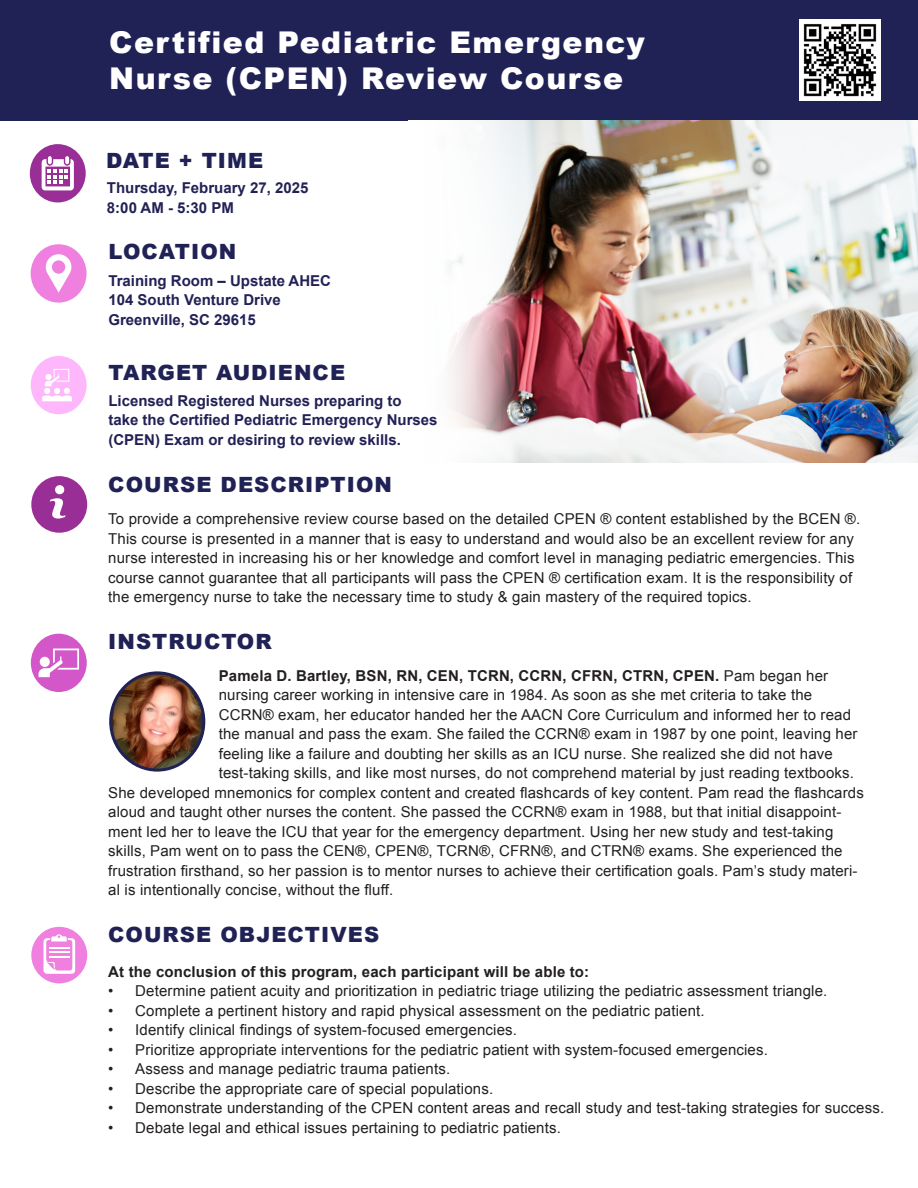
<style>
.page{position:relative;width:918px;height:1188px;background:#fff}
.page>*{position:absolute;margin:0;border:0;box-sizing:border-box;transform-origin:0 0}
.t1{font:900 30px/36px "Arial";letter-spacing:.05em;color:#fff}
.t2{font:900 21px "Arial";letter-spacing:.05em;color:#202155}
.t3{font:15px/19.5px "Arial";letter-spacing:.01em;color:#231f20}
.t4{font:700 15px/19.5px "Arial";color:#222156}
.t5{font:700 15px "Arial";letter-spacing:.01em;color:#231f20}
.s1{font-weight:400}
</style>
<div class="page">
<div style="left:0;top:0;width:918px;height:121px;background:#202155"></div>
<img style="left:520px;top:121px;width:398px;height:342px">
<svg style="left:450px;top:121px;width:70px;height:342px"></svg>
<div style="left:30px;top:144px;width:56px;height:58px;background:#992e96;border-radius:50%"></div>
<svg style="left:42px;top:156px;width:32px;height:34px"></svg>
<div style="left:31px;top:244px;width:56px;height:59px;background:#ef80df;border-radius:50%"></div>
<svg style="left:46px;top:254px;width:25px;height:39px"></svg>
<div style="left:31px;top:356px;width:56px;height:58px;background:#ffb7fc;border-radius:50%"></div>
<svg style="left:42px;top:369px;width:30px;height:32px"></svg>
<div style="left:31px;top:634px;width:56px;height:58px;background:#d357c9;border-radius:50%"></div>
<svg style="left:39px;top:648px;width:40px;height:29px"></svg>
<div style="left:31px;top:476px;width:56px;height:57px;background:#992e96;border-radius:50%"></div>
<svg style="left:50px;top:485px;width:16px;height:34px"></svg>
<div style="left:31px;top:927px;width:56px;height:56px;background:#ef80df;border-radius:50%"></div>
<svg style="left:43px;top:934px;width:32px;height:40px"></svg>
<img style="left:112px;top:675px;width:92px;height:93px">
<div style="left:109px;top:671px;width:96px;height:101px;border:3px solid #1f2255;border-radius:50%"></div>
<img style="left:800px;top:20px;width:80px;height:80px">
<p class="t1" style="left:109px;top:23px;width:537px">Certified Pediatric Emergency<br>Nurse (CPEN) Review Course</p>
<p class="t2" style="left:106px;top:146px;width:159px">DATE + TIME</p>
<p class="t4" style="left:107px;top:179px;width:203px">Thursday, February 27, 2025<br>8:00 AM - 5:30 PM</p>
<p class="t2" style="left:108px;top:237px;width:130px">LOCATION</p>
<p class="t4" style="left:108px;top:271px;width:224px">Training Room – Upstate AHEC<br>104 South Venture Drive<br>Greenville, SC 29615</p>
<p class="t2" style="left:108px;top:357px;width:238px">TARGET AUDIENCE</p>
<p class="t4" style="left:108px;top:391px;width:331px">Licensed Registered Nurses preparing to<br>take the Certified Pediatric Emergency Nurses (CPEN) Exam or desiring to review skills.</p>
<p class="t2" style="left:108px;top:469px;width:285px">COURSE DESCRIPTION</p>
<p class="t3" style="left:108px;top:509px;width:754px">To provide a comprehensive review course based on the detailed CPEN ® content established by the BCEN ®.<br>This course is presented in a manner that is easy to understand and would also be an excellent review for any nurse interested in increasing his or her knowledge and comfort level in managing pediatric emergencies. This course cannot guarantee that all participants will pass the CPEN ® certification exam. It is the responsibility of the emergency nurse to take the necessary time to study &amp; gain mastery of the required topics.</p>
<p class="t2" style="left:108px;top:627px;width:165px">INSTRUCTOR</p>
<p class="t5" style="left:219px;top:666px;width:611px">Pamela D. Bartley, BSN, RN, CEN, TCRN, CCRN, CFRN, CTRN, CPEN. <span class="s1">Pam began her</span></p>
<p class="t3" style="left:219px;top:686px;width:595px">nursing career working in intensive care in 1984. As soon as she met criteria to take the</p>
<p class="t3" style="left:219px;top:705px;width:634px">CCRN® exam, her educator handed her the AACN Core Curriculum and informed her to read</p>
<p class="t3" style="left:219px;top:725px;width:640px">the manual and pass the exam. She failed the CCRN® exam in 1987 by one point, leaving her</p>
<p class="t3" style="left:219px;top:744px;width:616px">feeling like a failure and doubting her skills as an ICU nurse. She realized she did not have</p>
<p class="t3" style="left:219px;top:764px;width:637px">test-taking skills, and like most nurses, do not comprehend material by just reading textbooks.</p>
<p class="t3" style="left:108px;top:783px;width:757px">She developed mnemonics for complex content and created flashcards of key content. Pam read the flashcards</p>
<p class="t3" style="left:108px;top:803px;width:735px">aloud and taught other nurses the content. She passed the CCRN® exam in 1988, but that initial disappoint-</p>
<p class="t3" style="left:108px;top:822px;width:727px">ment led her to leave the ICU that year for the emergency department. Using her new study and test-taking</p>
<p class="t3" style="left:108px;top:842px;width:736px">skills, Pam went on to pass the CEN®, CPEN®, TCRN®, CFRN®, and CTRN® exams. She experienced the</p>
<p class="t3" style="left:108px;top:861px;width:751px">frustration firsthand, so her passion is to mentor nurses to achieve their certification goals. Pam’s study materi-</p>
<p class="t3" style="left:108px;top:881px;width:286px">al is intentionally concise, without the fluff.</p>
<p class="t2" style="left:108px;top:919px;width:273px">COURSE OBJECTIVES</p>
<p class="t5" style="left:108px;top:962px;width:482px">At the conclusion of this program, each participant will be able to:</p>
<p class="t3" style="left:108px;top:981px;width:721px">• Determine patient acuity and prioritization in pediatric triage utilizing the pediatric assessment triangle.</p>
<p class="t3" style="left:108px;top:1001px;width:598px">• Complete a pertinent history and rapid physical assessment on the pediatric patient.</p>
<p class="t3" style="left:108px;top:1020px;width:410px">• Identify clinical findings of system-focused emergencies.</p>
<p class="t3" style="left:108px;top:1040px;width:661px">• Prioritize appropriate interventions for the pediatric patient with system-focused emergencies.</p>
<p class="t3" style="left:108px;top:1059px;width:343px">• Assess and manage pediatric trauma patients.</p>
<p class="t3" style="left:108px;top:1079px;width:386px">• Describe the appropriate care of special populations.</p>
<p class="t3" style="left:108px;top:1098px;width:777px">• Demonstrate understanding of the CPEN content areas and recall study and test-taking strategies for success.</p>
<p class="t3" style="left:108px;top:1118px;width:454px">• Debate legal and ethical issues pertaining to pediatric patients.</p>
</div>
